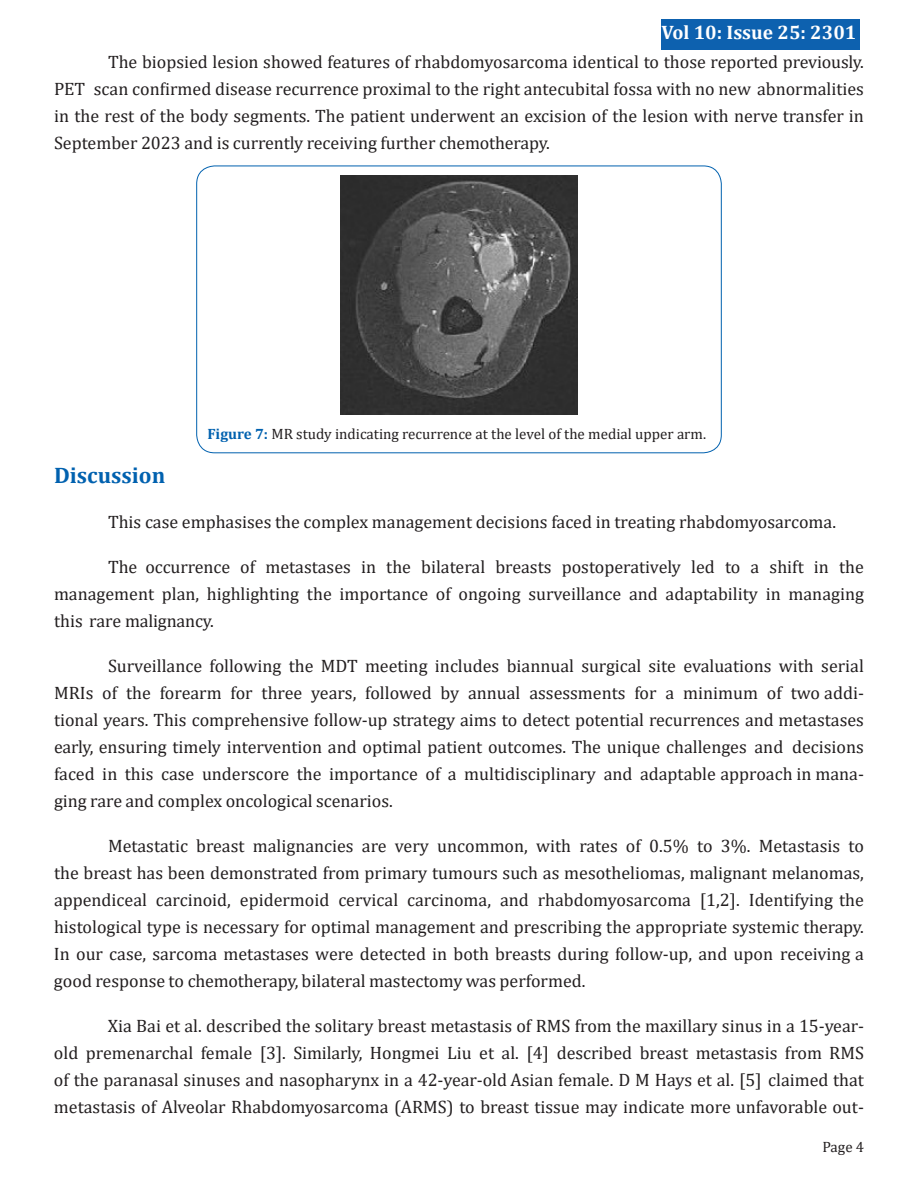
<style>
.page{position:relative;width:918px;height:1188px;background:#fff}
.page>*{position:absolute;margin:0;border:0;box-sizing:border-box;transform-origin:0 0}
.heading_1{font:700 22.5px "Cambria";color:#0061af}
.t1{font:700 19.5px "Cambria";color:#fff}
.Body_Text{font:18px/27px "Cambria";color:#231f20;text-align:justify}
.t2{font:15px "Cambria";color:#231f20}
.s1{font-weight:700;color:#0061af}
</style>
<div class="page">
<div style="left:662px;top:19px;width:198px;height:31px;background:#0d61af"></div>
<div style="left:196px;top:166px;width:526px;height:287px;border:1px solid #0061af;border-radius:18px"></div>
<img style="left:340px;top:175px;width:238px;height:240px">
<p class="t1" style="left:662px;top:19px;width:196px">Vol 10: Issue 25: 2301</p>
<p class="Body_Text" style="left:54px;top:48px;width:812px;text-indent:54px">The biopsied lesion showed features of rhabdomyosarcoma identical to those reported previously.<br>PET scan confirmed disease recurrence proximal to the right antecubital fossa with no new abnormalities in the rest of the body segments. The patient underwent an excision of the lesion with nerve transfer in September 2023 and is currently receiving further chemotherapy.</p>
<p class="t2" style="left:207px;top:425px;width:500px"><span class="s1">Figure 7:</span> MR study indicating recurrence at the level of the medial upper arm.</p>
<p class="heading_1" style="left:54px;top:459px;width:113px">Discussion</p>
<p class="Body_Text" style="left:108px;top:508px;width:730px">This case emphasises the complex management decisions faced in treating rhabdomyosarcoma.</p>
<p class="Body_Text" style="left:54px;top:553px;width:811px;text-indent:54px">The occurrence of metastases in the bilateral breasts postoperatively led to a shift in the management plan, highlighting the importance of ongoing surveillance and adaptability in managing this rare malignancy.</p>
<p class="Body_Text" style="left:54px;top:652px;width:811px;text-indent:54px">Surveillance following the MDT meeting includes biannual surgical site evaluations with serial MRIs of the forearm for three years, followed by annual assessments for a minimum of two addi&shy;tional years. This comprehensive follow-up strategy aims to detect potential recurrences and metastases early, ensuring timely intervention and optimal patient outcomes. The unique challenges and decisions faced in this case underscore the importance of a multidisciplinary and adaptable approach in mana&shy;ging rare and complex oncological scenarios.</p>
<p class="Body_Text" style="left:54px;top:832px;width:812px;text-indent:54px">Metastatic breast malignancies are very uncommon, with rates of 0.5% to 3%. Metastasis to the breast has been demonstrated from primary tumours such as mesotheliomas, malignant melanomas, appendiceal carcinoid, epidermoid cervical carcinoma, and rhabdomyosarcoma [1,2]. Identifying the histological type is necessary for optimal management and prescribing the appropriate systemic therapy.<br>In our case, sarcoma metastases were detected in both breasts during follow-up, and upon receiving a good response to chemotherapy, bilateral mastectomy was performed.</p>
<p class="Body_Text" style="left:54px;top:1012px;width:812px;text-indent:54px">Xia Bai et al. described the solitary breast metastasis of RMS from the maxillary sinus in a 15-year&shy;old premenarchal female [3]. Similarly, Hongmei Liu et al. [4] described breast metastasis from RMS of the paranasal sinuses and nasopharynx in a 42-year-old Asian female. D M Hays et al. [5] claimed that metastasis of Alveolar Rhabdomyosarcoma (ARMS) to breast tissue may indicate more unfavorable out-</p>
<p class="t2" style="left:822px;top:1138px;width:43px">Page 4</p>
</div>
